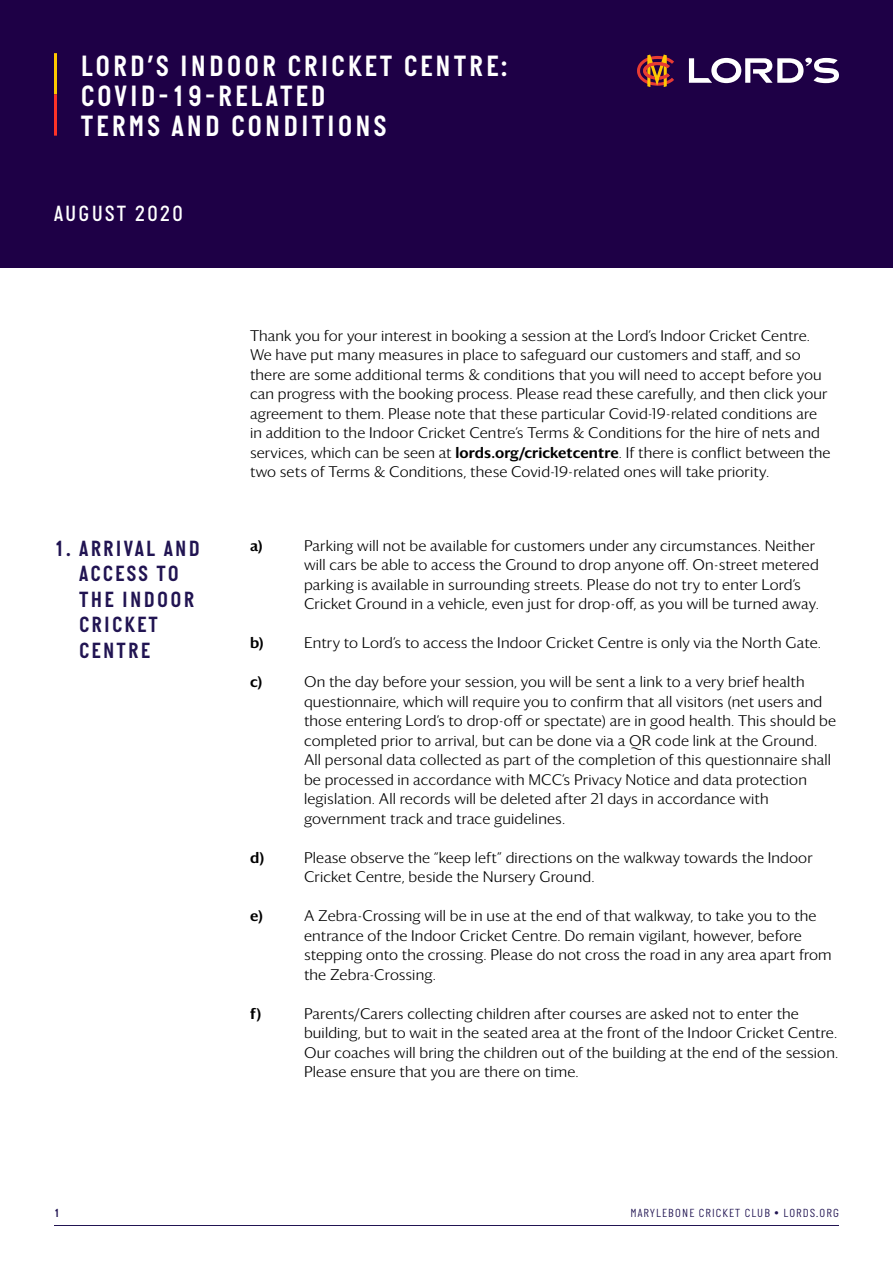
<style>
.page{position:relative;width:893px;height:1263px;background:#fff}
.page>*{position:absolute;margin:0;border:0;box-sizing:border-box;transform-origin:0 0}
.t1{font:600 30px/30px "Italian Plate No 2";letter-spacing:.1em;color:#fff}
.t2{font:600 22.5px/25.5px "Italian Plate No 2";letter-spacing:.1em;color:#211452}
.t3{font:500 22.5px "Italian Plate No 2";letter-spacing:.1em;color:#fff}
.t4{font:300 15px/19.5px "Darby Sans";letter-spacing:.01em;color:#000}
.t5{font:500 15px "Darby Sans";color:#000}
.t6{font:300 12px "Italian Plate No 2";letter-spacing:.1em;color:#211452}
.t7{font:600 12px "Italian Plate No 2";color:#211452}
.s1{font-weight:500}
</style>
<div class="page">
<hr style="left:54px;top:1225px;width:785px;height:1px;background:#211452">
<div style="left:0;top:0;width:893px;height:268px;background:#1e0046"></div>
<hr style="left:54px;top:53px;width:3px;height:41px;background:#ffc800">
<hr style="left:54px;top:94px;width:3px;height:42px;background:#ff3228">
<svg style="left:689px;top:58px;width:150px;height:25px"></svg>
<svg style="left:637px;top:55px;width:37px;height:32px"></svg>
<h1 class="t1" style="left:81px;top:50px;width:427px">LORD’S INDOOR CRICKET CENTRE:<br>COVID-19-RELATED<br>TERMS AND CONDITIONS</h1>
<h2 class="t3" style="left:54px;top:201px;width:130px">AUGUST 2020</h2>
<h2 class="t2" style="left:79px;top:535px;width:122px;text-indent:-25px">1. ARRIVAL AND<br>ACCESS TO<br>THE INDOOR<br>CRICKET<br>CENTRE</h2>
<p class="t7" style="left:54px;top:1206px;width:7px">1</p>
<p class="t4" style="left:250px;top:325px;width:582px">Thank you for your interest in booking a session at the Lord’s Indoor Cricket Centre.<br>We have put many measures in place to safeguard our customers and staff, and so there are some additional terms &amp; conditions that you will need to accept before you can progress with the booking process. Please read these carefully, and then click your agreement to them. Please note that these particular Covid-19-related conditions are in addition to the Indoor Cricket Centre’s Terms &amp; Conditions for the hire of nets and services, which can be seen at <span class="s1">lords.org/cricketcentre</span>. If there is conflict between the two sets of Terms &amp; Conditions, these Covid-19-related ones will take priority.</p>
<p class="t5" style="left:250px;top:534px;width:14px">a)</p>
<p class="t4" style="left:304px;top:535px;width:516px">Parking will not be available for customers under any circumstances. Neither will cars be able to access the Ground to drop anyone off. On-street metered parking is available in surrounding streets. Please do not try to enter Lord’s Cricket Ground in a vehicle, even just for drop-off, as you will be turned away.</p>
<p class="t5" style="left:250px;top:631px;width:15px">b)</p>
<p class="t4" style="left:304px;top:632px;width:518px">Entry to Lord’s to access the Indoor Cricket Centre is only via the North Gate.</p>
<p class="t5" style="left:250px;top:670px;width:14px">c)</p>
<p class="t4" style="left:304px;top:671px;width:534px">On the day before your session, you will be sent a link to a very brief health questionnaire, which will require you to confirm that all visitors (net users and those entering Lord’s to drop-off or spectate) are in good health. This should be completed prior to arrival, but can be done via a QR code link at the Ground.<br>All personal data collected as part of the completion of this questionnaire shall be processed in accordance with MCC’s Privacy Notice and data protection legislation. All records will be deleted after 21 days in accordance with government track and trace guidelines.</p>
<p class="t5" style="left:250px;top:846px;width:16px">d)</p>
<p class="t4" style="left:304px;top:847px;width:510px">Please observe the “keep left” directions on the walkway towards the Indoor<br>Cricket Centre, beside the Nursery Ground.</p>
<p class="t5" style="left:250px;top:904px;width:15px">e)</p>
<p class="t4" style="left:304px;top:905px;width:529px">A Zebra-Crossing will be in use at the end of that walkway, to take you to the entrance of the Indoor Cricket Centre. Do remain vigilant, however, before stepping onto the crossing. Please do not cross the road in any area apart from the Zebra-Crossing.</p>
<p class="t5" style="left:250px;top:1002px;width:13px">f)</p>
<p class="t4" style="left:304px;top:1003px;width:536px">Parents/Carers collecting children after courses are asked not to enter the building, but to wait in the seated area at the front of the Indoor Cricket Centre.<br>Our coaches will bring the children out of the building at the end of the session.<br>Please ensure that you are there on time.</p>
<p class="t6" style="left:630px;top:1206px;width:210px">MARYLEBONE CRICKET CLUB • LORDS.ORG</p>
</div>
